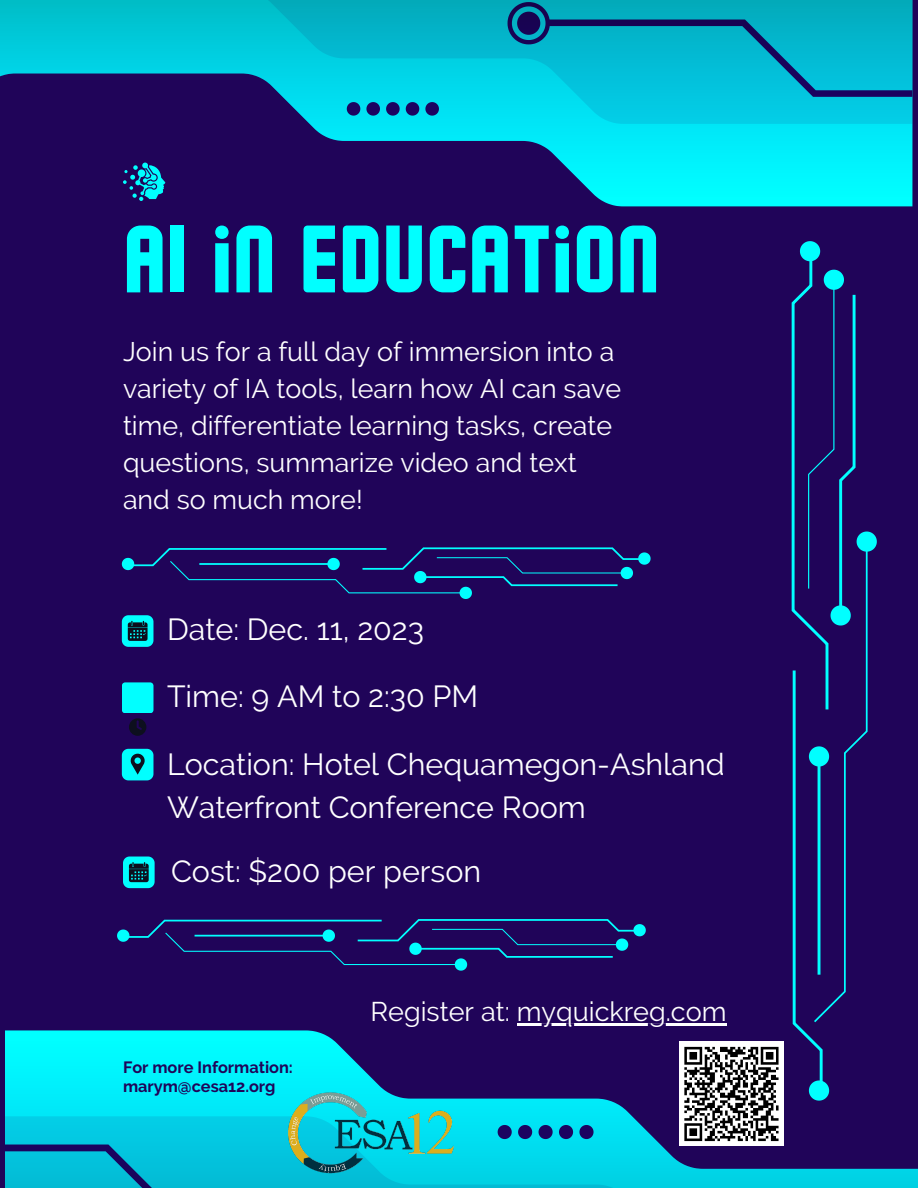
<style>
.page{position:relative;width:918px;height:1188px;background:#200459}
.page>*{position:absolute;margin:0;border:0;box-sizing:border-box;transform-origin:0 0}
.t1{font:98.4px "Cheddar";color:#01ffff}
.t2{font:30.45px "Raleway";color:#fff}
.t3{font:27px "Raleway";color:#fff}
.t4{font:26.85px/37px "Raleway";color:#fff}
.t5{font:700 16.35px "Raleway";color:#200459}
</style>
<div class="page">
<svg style="left:122px;top:615px;width:31px;height:32px"></svg>
<svg style="left:122px;top:749px;width:31px;height:31px"></svg>
<svg style="left:122px;top:682px;width:31px;height:54px"></svg>
<svg style="left:122px;top:547px;width:529px;height:52px"></svg>
<hr style="left:199px;top:563px;width:135px;height:2px;background:#01ffff">
<svg style="left:117px;top:919px;width:529px;height:52px"></svg>
<hr style="left:195px;top:935px;width:134px;height:2px;background:#01ffff">
<svg style="left:792px;top:241px;width:85px;height:789px"></svg>
<hr style="left:818px;top:756px;width:2px;height:219px;background:#01ffff">
<svg style="left:5px;top:1030px;width:913px;height:158px"></svg>
<svg style="left:0;top:0;width:912px;height:206px"></svg>
<svg style="left:123px;top:163px;width:43px;height:38px"></svg>
<img style="left:282px;top:1091px;width:179px;height:83px">
<svg style="left:123px;top:857px;width:31px;height:31px"></svg>
<hr style="left:517px;top:1024px;width:210px;height:2px;background:#fff">
<div style="left:679px;top:1042px;width:105px;height:104px;background:#fff"></div>
<svg style="left:684px;top:1046px;width:95px;height:96px"></svg>
<p class="t1" style="left:123px;top:214px;width:538px">AI IN EDUCATION</p>
<p class="t4" style="left:123px;top:333px;width:500px">Join us for a full day of immersion into a variety of IA tools, learn how AI can save time, differentiate learning tasks, create questions, summarize video and text and so much more!</p>
<p class="t2" style="left:167px;top:612px;width:258px">Date: Dec. 11, 2023</p>
<p class="t2" style="left:167px;top:678px;width:313px">Time: 9 AM to 2:30 PM</p>
<p class="t2" style="left:167px;top:747px;width:559px">Location: Hotel Chequamegon-Ashland</p>
<p class="t2" style="left:167px;top:789px;width:420px">Waterfront Conference Room</p>
<p class="t2" style="left:171px;top:853px;width:312px">Cost: $200 per person</p>
<p class="t5" style="left:123px;top:1057px;width:171px">For more Information:</p>
<p class="t5" style="left:123px;top:1076px;width:154px">marym@cesa12.org</p>
<p class="t3" style="left:371px;top:996px;width:357px">Register at: myquickreg.com</p>
</div>
